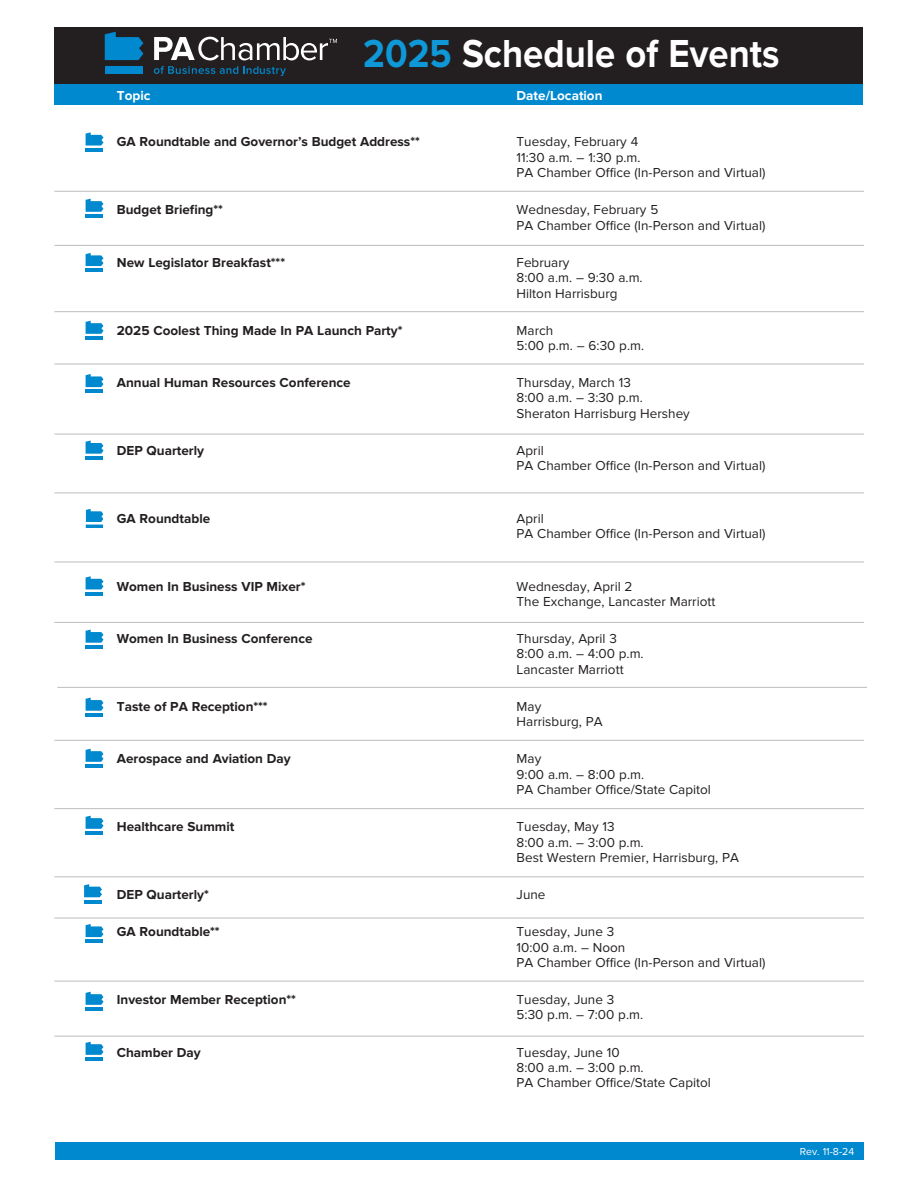
<style>
.page{position:relative;width:918px;height:1188px;background:#fff}
.page>*{position:absolute;margin:0;border:0;box-sizing:border-box;transform-origin:0 0}
.t1{font:700 40.5px "Proxima Nova";color:#fff;scale:.9 1}
.t2{font:13.5px/15.3px "Proxima Nova";color:#231f20}
.t3{font:700 13.5px "Proxima Nova";color:#231f20}
.t4{font:700 13.5px "Proxima Nova";color:#fff}
.t5{font:10.5px "Proxima Nova";color:#fff}
.s1{color:#0e98d7}
</style>
<div class="page">
<div style="left:54px;top:27px;width:809px;height:66px;background:#231f20"></div>
<div style="left:54px;top:85px;width:809px;height:20px;background:#0089cf"></div>
<div style="left:56px;top:1142px;width:808px;height:18px;background:#0089cf"></div>
<svg style="left:105px;top:32px;width:38px;height:28px"></svg>
<div style="left:105px;top:66px;width:38px;height:8px;background:#0089cf"></div>
<svg style="left:154px;top:66px;width:132px;height:10px"></svg>
<svg style="left:154px;top:37px;width:183px;height:23px"></svg>
<svg style="left:86px;top:132px;width:18px;height:14px"></svg>
<hr style="left:86px;top:148px;width:17px;height:4px;background:#0089cf">
<svg style="left:86px;top:199px;width:18px;height:13px"></svg>
<hr style="left:86px;top:214px;width:17px;height:4px;background:#0089cf">
<svg style="left:86px;top:253px;width:18px;height:13px"></svg>
<hr style="left:86px;top:269px;width:17px;height:3px;background:#0089cf">
<svg style="left:86px;top:321px;width:18px;height:13px"></svg>
<hr style="left:86px;top:336px;width:17px;height:4px;background:#0089cf">
<svg style="left:86px;top:374px;width:18px;height:13px"></svg>
<hr style="left:86px;top:390px;width:17px;height:3px;background:#0089cf">
<svg style="left:86px;top:441px;width:18px;height:13px"></svg>
<hr style="left:86px;top:456px;width:17px;height:4px;background:#0089cf">
<svg style="left:86px;top:509px;width:17px;height:13px"></svg>
<hr style="left:86px;top:525px;width:17px;height:3px;background:#0089cf">
<svg style="left:86px;top:576px;width:18px;height:13px"></svg>
<hr style="left:86px;top:592px;width:17px;height:4px;background:#0089cf">
<svg style="left:86px;top:630px;width:18px;height:13px"></svg>
<hr style="left:86px;top:645px;width:17px;height:4px;background:#0089cf">
<svg style="left:86px;top:816px;width:18px;height:13px"></svg>
<hr style="left:86px;top:831px;width:17px;height:4px;background:#0089cf">
<svg style="left:86px;top:698px;width:18px;height:13px"></svg>
<hr style="left:86px;top:713px;width:17px;height:4px;background:#0089cf">
<svg style="left:86px;top:749px;width:18px;height:13px"></svg>
<hr style="left:86px;top:764px;width:17px;height:4px;background:#0089cf">
<svg style="left:86px;top:924px;width:18px;height:13px"></svg>
<hr style="left:86px;top:940px;width:17px;height:3px;background:#0089cf">
<svg style="left:86px;top:992px;width:18px;height:13px"></svg>
<hr style="left:86px;top:1007px;width:17px;height:4px;background:#0089cf">
<svg style="left:86px;top:1042px;width:18px;height:13px"></svg>
<hr style="left:86px;top:1057px;width:17px;height:4px;background:#0089cf">
<hr style="left:54px;top:191px;width:810px;height:1px;background:#bcbdc0">
<hr style="left:54px;top:245px;width:810px;height:1px;background:#bcbdc0">
<hr style="left:54px;top:364px;width:810px;height:1px;background:#bcbdc0">
<hr style="left:54px;top:311px;width:810px;height:1px;background:#bcbdc0">
<hr style="left:54px;top:434px;width:810px;height:1px;background:#bcbdc0">
<hr style="left:54px;top:493px;width:810px;height:1px;background:#bcbdc0">
<hr style="left:54px;top:562px;width:810px;height:1px;background:#bcbdc0">
<hr style="left:54px;top:622px;width:810px;height:1px;background:#bcbdc0">
<hr style="left:57px;top:687px;width:810px;height:1px;background:#bcbdc0">
<hr style="left:54px;top:808px;width:810px;height:1px;background:#bcbdc0">
<hr style="left:54px;top:877px;width:810px;height:1px;background:#bcbdc0">
<hr style="left:54px;top:918px;width:810px;height:1px;background:#bcbdc0">
<hr style="left:54px;top:981px;width:810px;height:1px;background:#bcbdc0">
<hr style="left:54px;top:1036px;width:810px;height:1px;background:#bcbdc0">
<svg style="left:84px;top:884px;width:18px;height:13px"></svg>
<hr style="left:84px;top:900px;width:18px;height:3px;background:#0089cf">
<hr style="left:54px;top:740px;width:810px;height:1px;background:#bcbdc0">
<p class="t1" style="left:363px;top:39px;width:464px"><span class="s1">2025</span> Schedule of Events</p>
<p class="t4" style="left:117px;top:91px;width:35px">Topic</p>
<p class="t4" style="left:517px;top:91px;width:87px">Date/Location</p>
<p class="t3" style="left:117px;top:137px;width:305px">GA Roundtable and Governor’s Budget Address**</p>
<p class="t2" style="left:517px;top:136px;width:250px">Tuesday, February 4<br>11:30 a.m. – 1:30 p.m.<br>PA Chamber Office (In-Person and Virtual)</p>
<p class="t3" style="left:117px;top:205px;width:108px">Budget Briefing**</p>
<p class="t2" style="left:517px;top:203px;width:250px">Wednesday, February 5<br>PA Chamber Office (In-Person and Virtual)</p>
<p class="t3" style="left:117px;top:257px;width:170px">New Legislator Breakfast***</p>
<p class="t2" style="left:517px;top:256px;width:128px">February<br>8:00 a.m. – 9:30 a.m.<br>Hilton Harrisburg</p>
<p class="t3" style="left:117px;top:325px;width:287px">2025 Coolest Thing Made In PA Launch Party*</p>
<p class="t2" style="left:517px;top:324px;width:129px">March<br>5:00 p.m. – 6:30 p.m.</p>
<p class="t3" style="left:117px;top:378px;width:235px">Annual Human Resources Conference</p>
<p class="t2" style="left:517px;top:376px;width:175px">Thursday, March 13<br>8:00 a.m. – 3:30 p.m.<br>Sheraton Harrisburg Hershey</p>
<p class="t3" style="left:117px;top:446px;width:89px">DEP Quarterly</p>
<p class="t2" style="left:517px;top:444px;width:250px">April<br>PA Chamber Office (In-Person and Virtual)</p>
<p class="t3" style="left:117px;top:513px;width:95px">GA Roundtable</p>
<p class="t2" style="left:517px;top:512px;width:250px">April<br>PA Chamber Office (In-Person and Virtual)</p>
<p class="t3" style="left:117px;top:581px;width:190px">Women In Business VIP Mixer*</p>
<p class="t2" style="left:517px;top:580px;width:200px">Wednesday, April 2<br>The Exchange, Lancaster Marriott</p>
<p class="t3" style="left:117px;top:634px;width:197px">Women In Business Conference</p>
<p class="t2" style="left:517px;top:632px;width:129px">Thursday, April 3<br>8:00 a.m. – 4:00 p.m.<br>Lancaster Marriott</p>
<p class="t3" style="left:117px;top:702px;width:152px">Taste of PA Reception***</p>
<p class="t2" style="left:517px;top:700px;width:88px">May<br>Harrisburg, PA</p>
<p class="t3" style="left:117px;top:754px;width:176px">Aerospace and Aviation Day</p>
<p class="t2" style="left:517px;top:753px;width:196px">May<br>9:00 a.m. – 8:00 p.m.<br>PA Chamber Office/State Capitol</p>
<p class="t3" style="left:117px;top:822px;width:119px">Healthcare Summit</p>
<p class="t2" style="left:517px;top:820px;width:224px">Tuesday, May 13<br>8:00 a.m. – 3:00 p.m.<br>Best Western Premier, Harrisburg, PA</p>
<p class="t3" style="left:117px;top:890px;width:94px">DEP Quarterly*</p>
<p class="t2" style="left:517px;top:888px;width:30px">June</p>
<p class="t3" style="left:117px;top:927px;width:104px">GA Roundtable**</p>
<p class="t2" style="left:517px;top:925px;width:250px">Tuesday, June 3<br>10:00 a.m. – Noon<br>PA Chamber Office (In-Person and Virtual)</p>
<p class="t3" style="left:117px;top:995px;width:181px">Investor Member Reception**</p>
<p class="t2" style="left:517px;top:993px;width:128px">Tuesday, June 3<br>5:30 p.m. – 7:00 p.m.</p>
<p class="t3" style="left:117px;top:1047px;width:85px">Chamber Day</p>
<p class="t2" style="left:517px;top:1046px;width:196px">Tuesday, June 10<br>8:00 a.m. – 3:00 p.m.<br>PA Chamber Office/State Capitol</p>
<p class="t5" style="left:800px;top:1148px;width:56px">Rev. 11-8-24</p>
</div>
